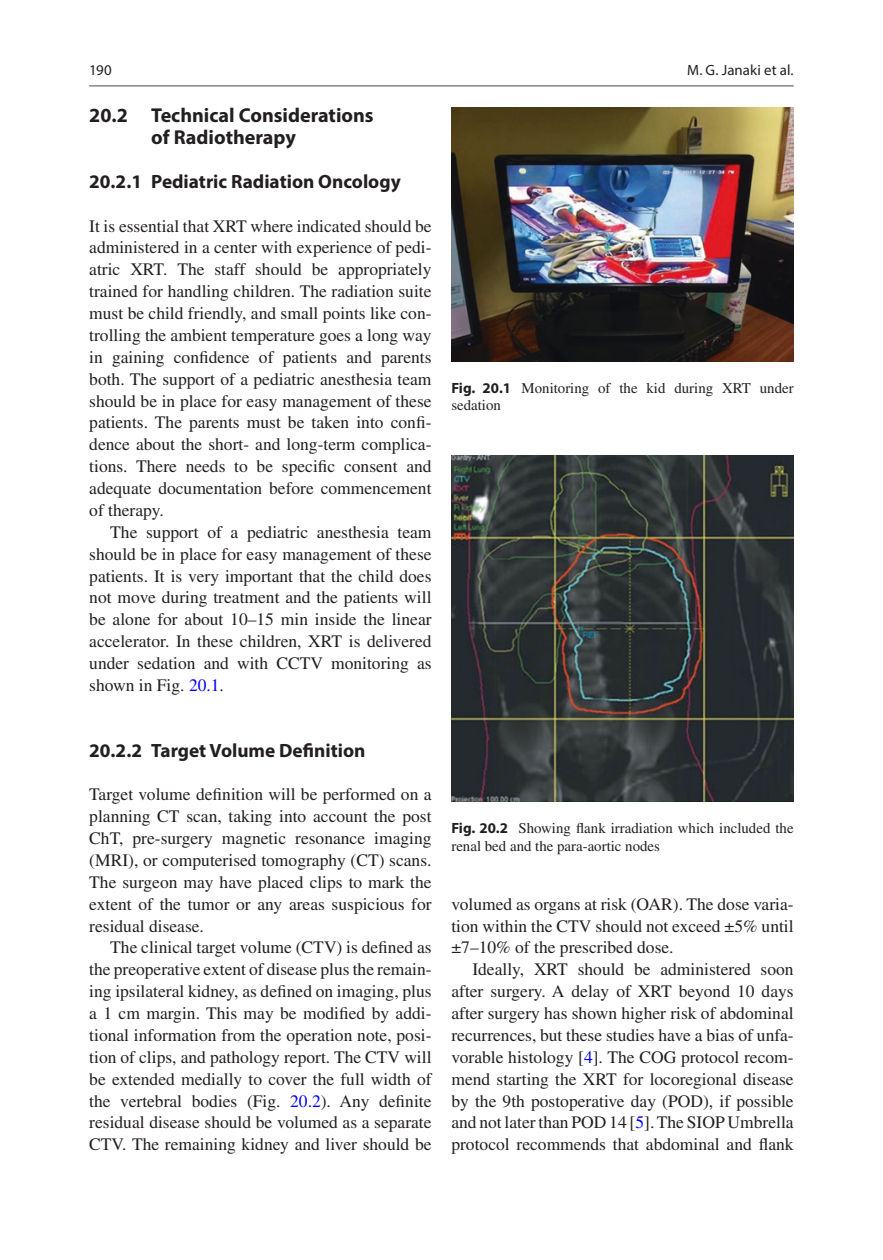
<style>
.page{position:relative;width:883px;height:1260px;background:#fff}
.page>*{position:absolute;margin:0;border:0;box-sizing:border-box;transform-origin:0 0}
._1_hd{font:700 20.12px/21.9px "Myriad Pro";color:#231f20}
._1_hd_2_hd{font:700 19.25px "Myriad Pro";color:#231f20}
._2_hd{font:700 19.25px "Myriad Pro";color:#231f20}
.Text{font:17.5px/21.9px "Times LT Std";color:#231f20;text-align:justify}
.Text_flush{font:17.5px/21.9px "Times LT Std";color:#231f20;text-align:justify}
.t1{font:14.88px/17.5px "Times LT Std";color:#231f20}
.t2{font:14.88px "Myriad Pro";letter-spacing:.005em;color:#231f20}
.s1{color:#0000fa}
.s2{font-family:"Myriad Pro";font-weight:700}
</style>
<div class="page">
<img style="left:452px;top:107px;width:341px;height:254px">
<img style="left:452px;top:456px;width:341px;height:346px">
<hr style="left:89px;top:85px;width:705px;height:2px;background:#939598">
<p class="t2" style="left:89px;top:61px;width:24px">190</p>
<h2 class="_1_hd" style="left:151px;top:104px;width:224px;text-indent:-62px">20.2 Technical Considerations of Radiotherapy</h2>
<h3 class="_1_hd_2_hd" style="left:89px;top:169px;width:313px">20.2.1 Pediatric Radiation Oncology</h3>
<p class="Text_flush" style="left:89px;top:215px;width:344px">It is essential that XRT where indicated should be administered in a center with experience of pedi&shy;atric XRT. The staff should be appropriately trained for handling children. The radiation suite must be child friendly, and small points like con&shy;trolling the ambient temperature goes a long way in gaining confidence of patients and parents both. The support of a pediatric anesthesia team should be in place for easy management of these patients. The parents must be taken into confi&shy;dence about the short- and long-term complica&shy;tions. There needs to be specific consent and adequate documentation before commencement of therapy.</p>
<p class="Text" style="left:89px;top:521px;width:344px;text-indent:21px">The support of a pediatric anesthesia team should be in place for easy management of these patients. It is very important that the child does not move during treatment and the patients will be alone for about 10–15 min inside the linear accelerator. In these children, XRT is delivered under sedation and with CCTV monitoring as shown in Fig. <span class="s1">20.1</span>.</p>
<p class="t2" style="left:687px;top:61px;width:108px">M. G. Janaki et al.</p>
<p class="t1" style="left:451px;top:379px;width:344px"><span class="s2">Fig. 20.1</span> Monitoring of the kid during XRT under sedation</p>
<h3 class="_2_hd" style="left:89px;top:738px;width:278px">20.2.2 Target Volume Definition</h3>
<p class="Text_flush" style="left:89px;top:783px;width:344px">Target volume definition will be performed on a planning CT scan, taking into account the post ChT, pre-surgery magnetic resonance imaging (MRI), or computerised tomography (CT) scans.<br>The surgeon may have placed clips to mark the extent of the tumor or any areas suspicious for residual disease.</p>
<p class="Text" style="left:89px;top:937px;width:344px;text-indent:21px">The clinical target volume (CTV) is defined as the preoperative extent of disease plus the remain&shy;ing ipsilateral kidney, as defined on imaging, plus a 1 cm margin. This may be modified by addi&shy;tional information from the operation note, posi&shy;tion of clips, and pathology report. The CTV will be extended medially to cover the full width of the vertebral bodies (Fig. <span class="s1">20.2</span>). Any definite residual disease should be volumed as a separate CTV. The remaining kidney and liver should be</p>
<p class="t1" style="left:451px;top:820px;width:344px"><span class="s2">Fig. 20.2</span> Showing flank irradiation which included the renal bed and the para-aortic nodes</p>
<p class="Text" style="left:451px;top:893px;width:344px">volumed as organs at risk (OAR). The dose varia&shy;tion within the CTV should not exceed ±5% until ±7–10% of the prescribed dose.</p>
<p class="Text" style="left:451px;top:958px;width:344px;text-indent:21px">Ideally, XRT should be administered soon after surgery. A delay of XRT beyond 10 days after surgery has shown higher risk of abdominal recurrences, but these studies have a bias of unfa&shy;vorable histology [<span class="s1">4</span>]. The COG protocol recom&shy;mend starting the XRT for locoregional disease by the 9th postoperative day (POD), if possible and not later than POD 14 [<span class="s1">5</span>]. The SIOP Umbrella protocol recommends that abdominal and flank</p>
</div>
